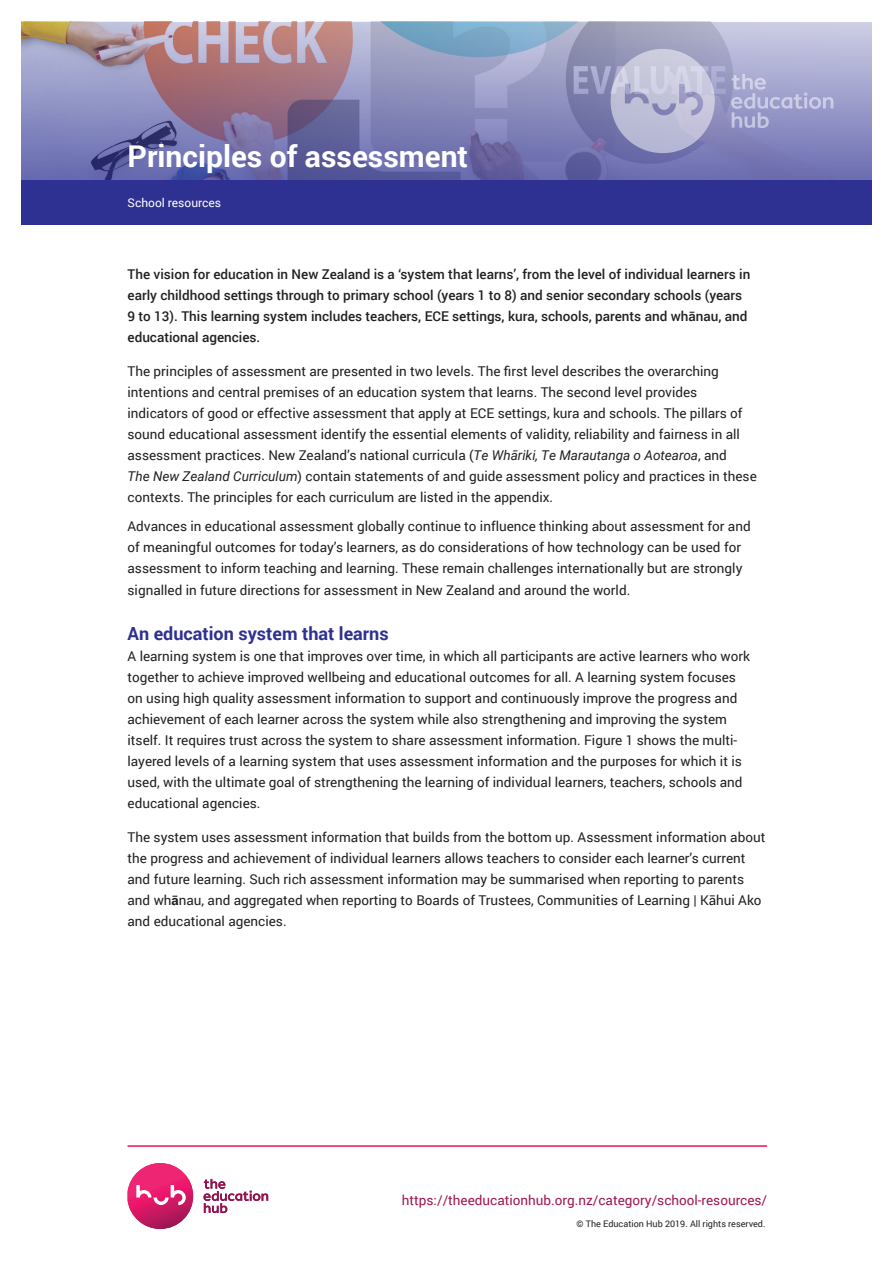
<style>
.page{position:relative;width:893px;height:1263px;background:#fff}
.page>*{position:absolute;margin:0;border:0;box-sizing:border-box;transform-origin:0 0}
.t1{font:700 30px "Roboto";color:#fff}
.t2{font:700 18px "Roboto";color:#2e3092}
.t3{font:13.5px/21px "Roboto";color:#231f20}
.t4{font:500 13.5px/21px "Roboto";color:#231f20}
.t5{font:13.5px "Roboto";color:#a11651}
.t6{font:12px "Roboto";color:#fff}
.t7{font:9px "Roboto";color:#231f20}
.s1{font-style:italic}
.s2{font-weight:700}
</style>
<div class="page">
<hr style="left:128px;top:1145px;width:639px;height:2px;background:#ee1059">
<svg style="left:21px;top:22px;width:851px;height:158px;background:#8c88b0"></svg>
<div style="left:21px;top:180px;width:851px;height:44px;background:#2e3092"></div>
<svg style="left:611px;top:49px;width:104px;height:104px;background:#b3b4d1"></svg>
<svg style="left:731px;top:74px;width:102px;height:54px;background:#a5a7d0"></svg>
<svg style="left:128px;top:1163px;width:65px;height:66px"></svg>
<svg style="left:204px;top:1179px;width:64px;height:34px"></svg>
<h1 class="t1" style="left:128px;top:135px;width:342px">Principles of assessment</h1>
<p class="t6" style="left:128px;top:194px;width:95px">School resources</p>
<p class="t4" style="left:128px;top:263px;width:624px">The vision for education in New Zealand is a ‘system that learns’, from the level of individual learners in early childhood settings through to primary school (years 1 to 8) and senior secondary schools (years 9 to 13). This learning system includes teachers, ECE settings, kura, schools, parents and whānau, and educational agencies.</p>
<p class="t3" style="left:128px;top:360px;width:631px">The principles of assessment are presented in two levels. The first level describes the overarching intentions and central premises of an education system that learns. The second level provides indicators of good or effective assessment that apply at ECE settings, kura and schools. The pillars of sound educational assessment identify the essential elements of validity, reliability and fairness in all assessment practices. New Zealand’s national curricula (<span class="s1">Te Whāriki, Te Marautanga o Aotearoa</span>, and<br><span class="s1">The New Zealand Curriculum</span>) contain statements of and guide assessment policy and practices in these contexts. The principles for each curriculum are listed in the appendix.</p>
<p class="t3" style="left:128px;top:516px;width:625px">Advances in educational assessment globally continue to influence thinking about assessment for and of meaningful outcomes for today’s learners, as do considerations of how technology can be used for assessment to inform teaching and learning. These remain challenges internationally but are strongly signalled in future directions for assessment in New Zealand and around the world.</p>
<h2 class="t2" style="left:128px;top:621px;width:263px">An education system that learns</h2>
<p class="t3" style="left:128px;top:645px;width:624px">A learning system is one that improves over time, in which all participants are active learners who work together to achieve improved wellbeing and educational outcomes for all. A learning system focuses on using high quality assessment information to support and continuously improve the progress and achievement of each learner across the system while also strengthening and improving the system itself. It requires trust across the system to share assessment information. Figure 1 shows the multi&shy;layered levels of a learning system that uses assessment information and the purposes for which it is used, with the ultimate goal of strengthening the learning of individual learners, teachers, schools and educational agencies.</p>
<p class="t3" style="left:128px;top:826px;width:639px">The system uses assessment information that builds from the bottom up. Assessment information about the progress and achievement of individual learners allows teachers to consider each learner’s current and future learning. Such rich assessment information may be summarised when reporting to parents and wh<span class="s2">ā</span>nau, and aggregated when reporting to Boards of Trustees, Communities of Learning | Kāhui Ako and educational agencies.</p>
<p class="t5" style="left:402px;top:1190px;width:367px">https://theeducationhub.org.nz/category/school-resources/</p>
<p class="t7" style="left:577px;top:1217px;width:190px">© The Education Hub 2019. All rights reserved.</p>
</div>
